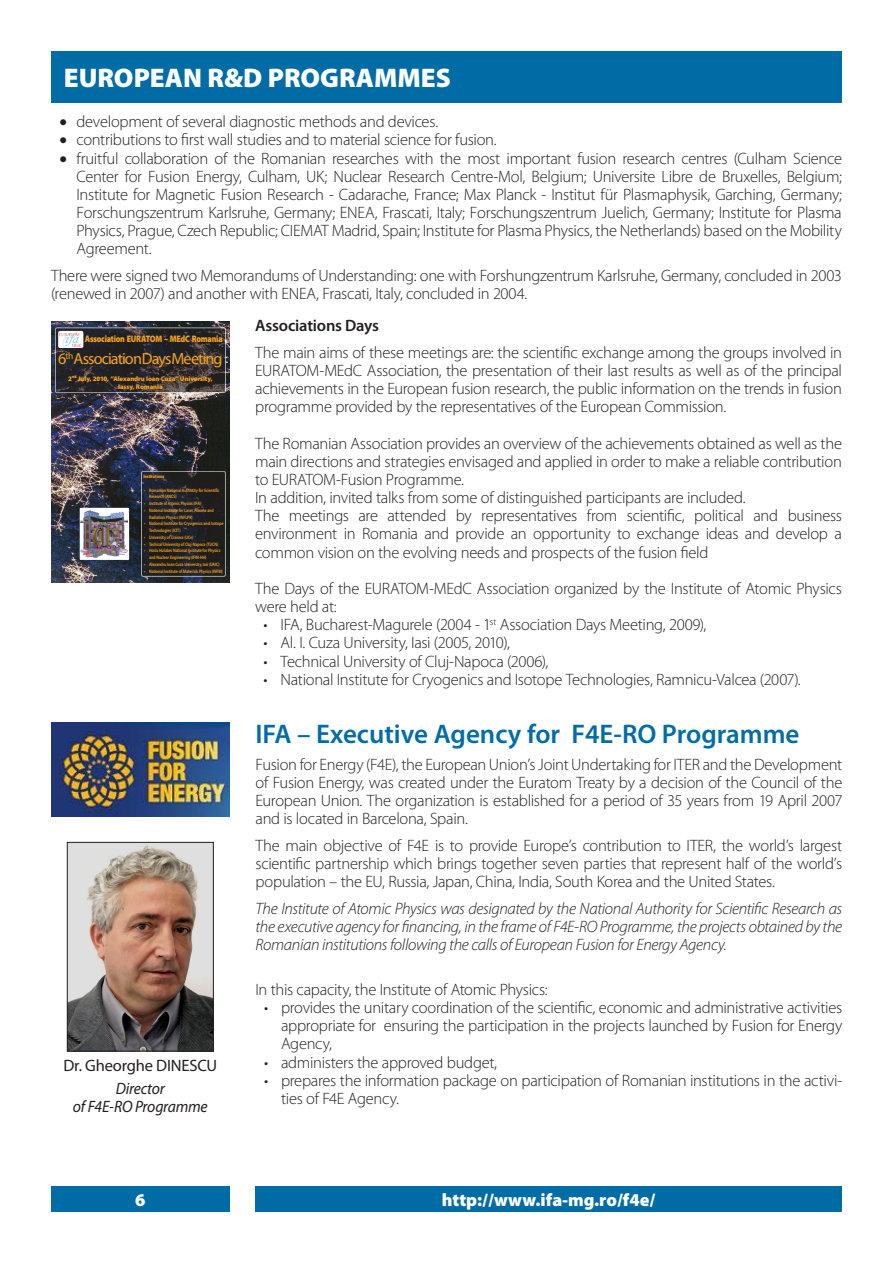
<style>
.page{position:relative;width:893px;height:1263px;background:#fff}
.page>*{position:absolute;margin:0;border:0;box-sizing:border-box;transform-origin:0 0}
.t1{font:600 27px "Myriad Pro";color:#006ca5}
.t2{font:900 27px "Myriad Pro";color:#fff}
.t3{font:900 18px "Myriad Pro";color:#fff}
.t4{font:300 16.5px/18.1px "Myriad Pro";letter-spacing:-.02em;color:#231f20;text-align:justify}
.t5{font:italic 300 16.5px/18.1px "Myriad Pro";letter-spacing:-.02em;color:#231f20;text-align:justify}
.t6{font:italic 16.5px/18.1px "Myriad Pro";letter-spacing:-.015em;color:#231f20;text-align:center;scale:.95 1}
.t7{font:16.5px "Myriad Pro";letter-spacing:-.01em;color:#231f20}
.t8{font:600 16.5px "Myriad Pro";letter-spacing:-.015em;color:#231f20}
.t9{font:16.2px "Myriad Pro";letter-spacing:-.055em;color:#f9a51b}
.t10{font:900 9.45px "Myriad Pro";letter-spacing:-.03em;color:#f9a51b;scale:.84 1}
.t11{font:900 6.75px/8.1px "Myriad Pro";letter-spacing:-.015em;color:#f9a51b;text-align:center}
.t12{font:600 4.8px/6.8px "Myriad Pro";letter-spacing:-.025em;color:#f9a51b;scale:.83 1}
.t13{font:900 4.8px "Myriad Pro";letter-spacing:-.015em;color:#f9a51b;scale:.83 1}
</style>
<div class="page">
<div style="left:51px;top:51px;width:791px;height:51px;background:#006ca5"></div>
<div style="left:51px;top:1186px;width:179px;height:26px;background:#006ca5"></div>
<img style="left:51px;top:321px;width:179px;height:262px">
<svg style="left:80px;top:508px;width:49px;height:52px"></svg>
<img style="left:80px;top:510px;width:48px;height:48px">
<svg style="left:55px;top:328px;width:170px;height:65px;background:#2c292c"></svg>
<div style="left:55px;top:328px;width:171px;height:65px;border:1px solid #fff;border-radius:2px"></div>
<img style="left:58px;top:331px;width:25px;height:17px">
<svg style="left:141px;top:471px;width:84px;height:105px;background:#202125"></svg>
<div style="left:141px;top:471px;width:85px;height:105px;border:1px solid #fff;border-radius:2px"></div>
<img style="left:51px;top:723px;width:179px;height:93px">
<img style="left:69px;top:844px;width:143px;height:205px">
<div style="left:67px;top:842px;width:147px;height:209px;border:1px solid #231f20"></div>
<div style="left:255px;top:1186px;width:587px;height:26px;background:#006ca5"></div>
<h1 class="t2" style="left:64px;top:62px;width:389px">EUROPEAN R&amp;D PROGRAMMES</h1>
<p class="t4" style="left:60px;top:113px;width:380px">• development of several diagnostic methods and devices.</p>
<p class="t4" style="left:60px;top:131px;width:439px">• contributions to first wall studies and to material science for fusion.</p>
<p class="t4" style="left:77px;top:149px;width:767px;text-indent:-17px">• fruitful collaboration of the Romanian researches with the most important fusion research centres (Culham Science Center for Fusion Energy, Culham, UK; Nuclear Research Centre-Mol, Belgium; Universite Libre de Bruxelles, Belgium; Institute for Magnetic Fusion Research - Cadarache, France; Max Planck - Institut für Plasmaphysik, Garching, Germany; Forschungszentrum Karlsruhe, Germany; ENEA, Frascati, Italy; Forschungszentrum Juelich, Germany; Institute for Plasma Physics, Prague, Czech Republic; CIEMAT Madrid, Spain; Institute for Plasma Physics, the Netherlands) based on the Mobility Agreement.</p>
<p class="t4" style="left:51px;top:267px;width:792px">There were signed two Memorandums of Understanding: one with Forshungzentrum Karlsruhe, Germany, concluded in 2003 (renewed in 2007) and another with ENEA, Frascati, Italy, concluded in 2004.</p>
<p class="t8" style="left:255px;top:315px;width:125px">Associations Days</p>
<p class="t4" style="left:255px;top:344px;width:588px">The main aims of these meetings are: the scientific exchange among the groups involved in EURATOM-MEdC Association, the presentation of their last results as well as of the principal achievements in the European fusion research, the public information on the trends in fusion programme provided by the representatives of the European Commission.</p>
<p class="t4" style="left:255px;top:434px;width:588px;text-align:left">The Romanian Association provides an overview of the achievements obtained as well as the main directions and strategies envisaged and applied in order to make a reliable contribution to EURATOM-Fusion Programme.<br>In addition, invited talks from some of distinguished participants are included.<br>The meetings are attended by representatives from scientific, political and business environment in Romania and provide an opportunity to exchange ideas and develop a common vision on the evolving needs and prospects of the fusion field</p>
<p class="t4" style="left:255px;top:580px;width:588px">The Days of the EURATOM-MEdC Association organized by the Institute of Atomic Physics were held at:</p>
<p class="t4" style="left:264px;top:616px;width:444px">• IFA, Bucharest-Magurele (2004 - 1<sup>st</sup> Association Days Meeting, 2009),</p>
<p class="t4" style="left:264px;top:634px;width:248px">• Al. I. Cuza University, Iasi (2005, 2010),</p>
<p class="t4" style="left:264px;top:652px;width:286px">• Technical University of Cluj-Napoca (2006),</p>
<p class="t4" style="left:264px;top:670px;width:539px">• National Institute for Cryogenics and Isotope Technologies, Ramnicu-Valcea (2007).</p>
<h1 class="t1" style="left:255px;top:717px;width:545px">IFA – Executive Agency for F4E-RO Programme</h1>
<p class="t4" style="left:255px;top:755px;width:588px">Fusion for Energy (F4E), the European Union’s Joint Undertaking for ITER and the Development of Fusion Energy, was created under the Euratom Treaty by a decision of the Council of the European Union. The organization is established for a period of 35 years from 19 April 2007 and is located in Barcelona, Spain.</p>
<p class="t4" style="left:255px;top:837px;width:588px">The main objective of F4E is to provide Europe’s contribution to ITER, the world’s largest scientific partnership which brings together seven parties that represent half of the world’s population – the EU, Russia, Japan, China, India, South Korea and the United States.</p>
<p class="t5" style="left:255px;top:900px;width:588px">The Institute of Atomic Physics was designated by the National Authority for Scientific Research as the executive agency for financing, in the frame of F4E-RO Programme, the projects obtained by the Romanian institutions following the calls of European Fusion for Energy Agency.</p>
<p class="t4" style="left:255px;top:981px;width:294px">In this capacity, the Institute of Atomic Physics:</p>
<p class="t4" style="left:281px;top:999px;width:563px;text-indent:-17px">• provides the unitary coordination of the scientific, economic and administrative activities appropriate for ensuring the participation in the projects launched by Fusion for Energy Agency,</p>
<p class="t4" style="left:264px;top:1053px;width:235px">• administers the approved budget,</p>
<p class="t4" style="left:281px;top:1071px;width:563px;text-indent:-17px">• prepares the information package on participation of Romanian institutions in the activi&shy;ties of F4E Agency.</p>
<p class="t10" style="left:85px;top:333px;width:166px">Association EURATOM – MEdC Romania</p>
<p class="t9" style="left:58px;top:349px;width:166px">6<sup>th</sup> Association Days Meeting</p>
<p class="t11" style="left:68px;top:374px;width:146px">2<sup>nd</sup> July, 2010, “Alexandru Ioan Cuza” University,<br>Iassy, Romania</p>
<p class="t13" style="left:143px;top:474px;width:27px">Institutions</p>
<p class="t12" style="left:149px;top:486px;width:86px;text-indent:-5px">• Romanian National Authotity for Scientific<br>Research (ANCS)</p>
<p class="t12" style="left:144px;top:500px;width:70px">• Institute of Atomic Physics (IFA)</p>
<p class="t12" style="left:149px;top:507px;width:79px;text-indent:-5px">• National Institute for Laser, Plasma and<br>Radiation Physics (INFLPR)</p>
<p class="t12" style="left:149px;top:520px;width:91px;text-indent:-5px">• National Institute for Cryogenics and Isotope<br>Technologies (ICIT)</p>
<p class="t12" style="left:144px;top:534px;width:61px">• University of Craiova (UCv)</p>
<p class="t12" style="left:144px;top:540px;width:91px">• Techical University of Cluj-Napoca (TUCN)</p>
<p class="t12" style="left:149px;top:547px;width:87px;text-indent:-5px">• Horia Hulubei National Institute for Physics and Nuclear Engineering (IFIN-HH)</p>
<p class="t12" style="left:144px;top:561px;width:93px">• Alexandru Ioan Cuza University, Iasi (UAIC)</p>
<p class="t12" style="left:144px;top:567px;width:96px">• National Institute of Materials Physics (INFM)</p>
<p class="t7" style="left:63px;top:1055px;width:155px">Dr. Gheorghe DINESCU</p>
<p class="t6" style="left:73px;top:1079px;width:143px">Director<br>of F4E-RO Programme</p>
<p class="t3" style="left:135px;top:1190px;width:12px">6</p>
<p class="t3" style="left:442px;top:1190px;width:215px">http://www.ifa-mg.ro/f4e/</p>
</div>
